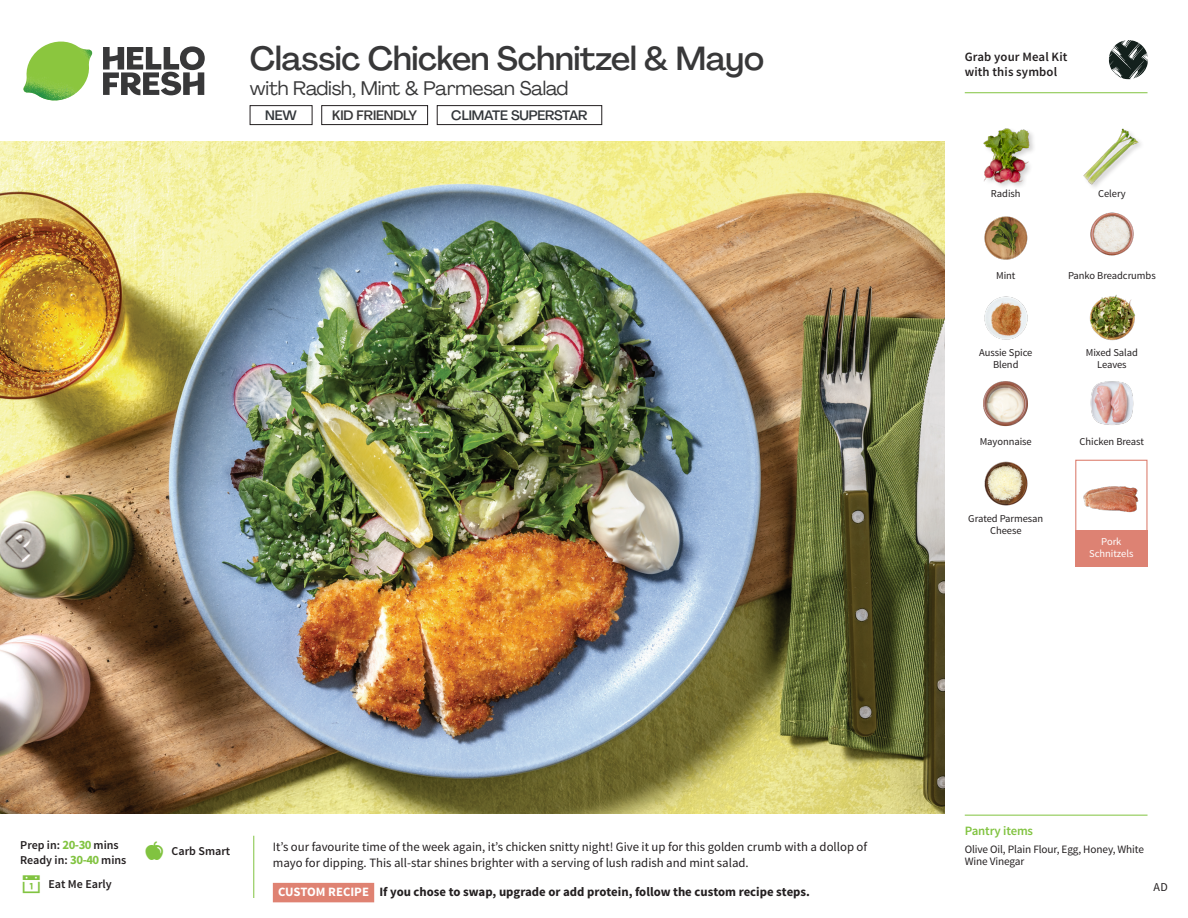
<style>
.page{position:relative;width:1188px;height:918px;background:#fff}
.page>*{position:absolute;margin:0;border:0;box-sizing:border-box;transform-origin:0 0}
._15_Titel_UK{font:500 33px "Agrandir";letter-spacing:-.015em;color:#383839}
._15_Titel_UK-2{font:19.5px "Agrandir";letter-spacing:-.01em;color:#383839}
.t1{font:500 13.5px "Agrandir";letter-spacing:-.01em;color:#32363a}
.t2{font:500 13.5px "Agrandir";letter-spacing:-.01em;color:#383839}
.Step_6_Text_AU{font:12.75px/16.5px "Source Sans Pro";color:#231f20}
.Step_6_Text_AU-2{font:700 12.75px "Source Sans Pro";color:#231f20}
.t3{font:600 12.75px/15px "Source Sans Pro";letter-spacing:.01em;color:#231f20}
._04_Headers_Front{font:600 12.75px "Source Sans Pro";letter-spacing:-.01em;color:#81c340}
._04_Intro{font:600 12px "Source Sans Pro";color:#231f20}
.t4{font:12px "Source Sans Pro";color:#231f20}
._05_Pantry{font:11.25px/12px "Source Sans Pro";letter-spacing:-.01em;color:#231f20}
._18_FRONT_ingredient{font:10.5px/12px "Source Sans Pro";letter-spacing:-.005em;color:#231f20;text-align:center}
._18_FRONT_ingredient-2{font:10.5px/12px "Source Sans Pro";letter-spacing:-.005em;color:#fff;text-align:center}
.s1{font-weight:700;font-size:12.75px;color:#81c340}
.s2{color:#fff}
</style>
<div class="page">
<svg style="left:103px;top:46px;width:102px;height:49px"></svg>
<img style="left:23px;top:42px;width:69px;height:59px">
<img style="left:0;top:142px;width:945px;height:672px">
<svg style="left:253px;top:835px;width:122px;height:67px"></svg>
<div style="left:250px;top:105px;width:62px;height:20px;border:1px solid #231f20"></div>
<div style="left:437px;top:105px;width:165px;height:20px;border:1px solid #231f20"></div>
<svg style="left:1091px;top:40px;width:57px;height:54px"></svg>
<div style="left:1075px;top:460px;width:73px;height:72px;border:1px solid #dd8273"></div>
<div style="left:1075px;top:530px;width:73px;height:36px;background:#dd8273"></div>
<img style="left:1083px;top:486px;width:56px;height:27px">
<div style="left:322px;top:105px;width:106px;height:20px;border:1px solid #231f20"></div>
<img style="left:984px;top:296px;width:44px;height:44px">
<img style="left:983px;top:381px;width:45px;height:46px">
<img style="left:1089px;top:294px;width:47px;height:47px">
<img style="left:1090px;top:381px;width:44px;height:44px">
<img style="left:1090px;top:212px;width:44px;height:44px">
<img style="left:984px;top:216px;width:44px;height:44px">
<img style="left:983px;top:128px;width:51px;height:57px">
<img style="left:1083px;top:128px;width:58px;height:57px">
<img style="left:984px;top:461px;width:44px;height:45px">
<hr style="left:965px;top:815px;width:183px;height:1px;background:#81c340">
<hr style="left:965px;top:92px;width:183px;height:1px;background:#81c340">
<p class="_15_Titel_UK" style="left:250px;top:38px;width:516px">Classic Chicken Schnitzel &amp; Mayo</p>
<p class="_15_Titel_UK-2" style="left:250px;top:76px;width:320px">with Radish, Mint &amp; Parmesan Salad</p>
<p class="t1" style="left:265px;top:107px;width:33px">NEW</p>
<p class="t1" style="left:451px;top:107px;width:138px">CLIMATE SUPERSTAR</p>
<p class="t2" style="left:332px;top:107px;width:86px">KID FRIENDLY</p>
<p class="t3" style="left:965px;top:50px;width:104px">Grab your Meal Kit with this symbol</p>
<p class="_18_FRONT_ingredient" style="left:991px;top:188px;width:31px">Radish</p>
<p class="_18_FRONT_ingredient" style="left:1098px;top:188px;width:29px">Celery</p>
<p class="_18_FRONT_ingredient" style="left:996px;top:270px;width:21px">Mint</p>
<p class="_18_FRONT_ingredient" style="left:979px;top:346px;width:55px">Aussie Spice<br>Blend</p>
<p class="_18_FRONT_ingredient" style="left:1068px;top:270px;width:89px">Panko Breadcrumbs</p>
<p class="_18_FRONT_ingredient" style="left:1086px;top:346px;width:54px">Mixed Salad<br>Leaves</p>
<p class="_18_FRONT_ingredient" style="left:980px;top:435px;width:54px">Mayonnaise</p>
<p class="_18_FRONT_ingredient" style="left:968px;top:513px;width:77px">Grated Parmesan<br>Cheese</p>
<p class="_18_FRONT_ingredient" style="left:1080px;top:435px;width:66px">Chicken Breast</p>
<p class="_18_FRONT_ingredient-2" style="left:1089px;top:536px;width:46px">Pork<br>Schnitzels</p>
<p class="_04_Intro" style="left:20px;top:837px;width:100px">Prep in: <span class="s1">20-30</span> mins</p>
<p class="_04_Intro" style="left:20px;top:852px;width:108px">Ready in: <span class="s1">30-40</span> mins</p>
<p class="_04_Intro" style="left:48px;top:876px;width:65px">Eat Me Early</p>
<p class="_04_Intro" style="left:172px;top:844px;width:60px">Carb Smart</p>
<p class="Step_6_Text_AU" style="left:273px;top:838px;width:596px">It’s our favourite time of the week again, it’s chicken snitty night! Give it up for this golden crumb with a dollop of mayo for dipping. This all-star shines brighter with a serving of lush radish and mint salad.</p>
<p class="Step_6_Text_AU-2" style="left:278px;top:884px;width:533px"><span class="s2">CUSTOM RECIPE</span> If you chose to swap, upgrade or add protein, follow the custom recipe steps.</p>
<p class="_04_Headers_Front" style="left:965px;top:822px;width:70px">Pantry items</p>
<p class="_05_Pantry" style="left:965px;top:844px;width:181px">Olive Oil, Plain Flour, Egg, Honey, White<br>Wine Vinegar</p>
<p class="t4" style="left:1154px;top:879px;width:16px">AD</p>
</div>
